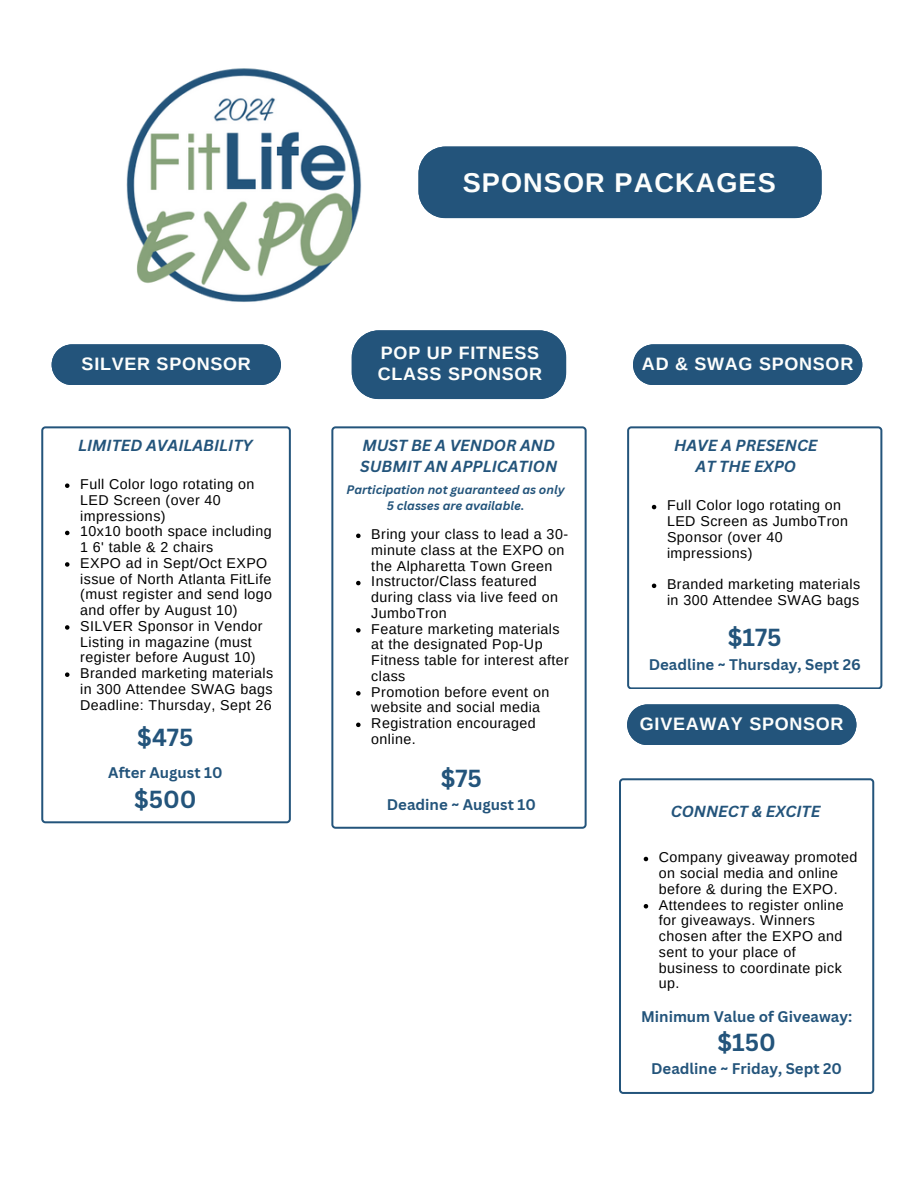
<style>
.page{position:relative;width:918px;height:1188px;background:#fff}
.page>*{position:absolute;margin:0;border:0;box-sizing:border-box;transform-origin:0 0}
.t1{font:700 27.15px "Arimo";letter-spacing:.04em;color:#fdfefd}
.t2{font:700 24px "Canva Sans";color:#23547b}
.t3{font:700 18px "Arimo";letter-spacing:.04em;color:#fdfefd}
.t4{font:italic 700 15.6px/21.3px "Canva Sans";color:#23547b;text-align:center}
.t5{font:700 15px "Canva Sans";color:#23547b}
.t6{font:14.25px/15.8px "Arimo";letter-spacing:.03em;color:#000}
.t7{font:italic 700 12px/16px "Canva Sans";color:#23547b;text-align:center}
</style>
<div class="page">
<img style="left:126px;top:68px;width:236px;height:296px">
<div style="left:633px;top:344px;width:229px;height:41px;background:#23547b"></div>
<div style="left:52px;top:344px;width:229px;height:41px;background:#23547b"></div>
<svg style="left:41px;top:426px;width:250px;height:397px"></svg>
<svg style="left:65px;top:483px;width:4px;height:5px"></svg>
<svg style="left:65px;top:531px;width:4px;height:4px"></svg>
<svg style="left:65px;top:562px;width:4px;height:5px"></svg>
<svg style="left:65px;top:625px;width:4px;height:5px"></svg>
<svg style="left:65px;top:672px;width:4px;height:5px"></svg>
<svg style="left:627px;top:426px;width:255px;height:263px"></svg>
<svg style="left:652px;top:505px;width:4px;height:4px"></svg>
<svg style="left:652px;top:584px;width:4px;height:4px"></svg>
<div style="left:352px;top:330px;width:214px;height:69px;background:#23547b"></div>
<svg style="left:331px;top:426px;width:256px;height:403px"></svg>
<svg style="left:356px;top:534px;width:5px;height:4px"></svg>
<svg style="left:356px;top:581px;width:5px;height:4px"></svg>
<svg style="left:356px;top:628px;width:5px;height:5px"></svg>
<svg style="left:356px;top:691px;width:5px;height:5px"></svg>
<svg style="left:356px;top:723px;width:5px;height:4px"></svg>
<div style="left:627px;top:704px;width:229px;height:41px;background:#23547b"></div>
<svg style="left:619px;top:778px;width:255px;height:316px"></svg>
<svg style="left:644px;top:857px;width:4px;height:4px"></svg>
<svg style="left:644px;top:904px;width:4px;height:5px"></svg>
<div style="left:418px;top:147px;width:404px;height:71px;background:#23547b"></div>
<h5 class="t1" style="left:463px;top:167px;width:315px">SPONSOR PACKAGES</h5>
<p class="t3" style="left:381px;top:343px;width:160px">POP UP FITNESS</p>
<p class="t3" style="left:378px;top:364px;width:166px">CLASS SPONSOR</p>
<h3 class="t3" style="left:82px;top:354px;width:171px">SILVER SPONSOR</h3>
<p class="t3" style="left:642px;top:354px;width:213px">AD &amp; SWAG SPONSOR</p>
<p class="t4" style="left:78px;top:434px;width:176px">LIMITED AVAILABILITY</p>
<p class="t6" style="left:80px;top:476px;width:176px">Full Color logo rotating on<br>LED Screen (over 40 impressions)</p>
<p class="t6" style="left:80px;top:524px;width:193px">10x10 booth space including<br>1 6' table &amp; 2 chairs</p>
<p class="t6" style="left:80px;top:555px;width:193px">EXPO ad in Sept/Oct EXPO issue of North Atlanta FitLife (must register and send logo and offer by August 10)</p>
<h4 class="t6" style="left:80px;top:618px;width:184px">SILVER Sponsor in Vendor<br>Listing in magazine (must register before August 10)</h4>
<p class="t6" style="left:80px;top:665px;width:195px;text-align:justify">Branded marketing materials in 300 Attendee SWAG bags Deadline: Thursday, Sept 26</p>
<p class="t2" style="left:137px;top:721px;width:58px">$475</p>
<p class="t5" style="left:108px;top:762px;width:116px">After August 10</p>
<p class="t2" style="left:134px;top:783px;width:64px">$500</p>
<h4 class="t4" style="left:360px;top:434px;width:199px;text-align:left">MUST BE A VENDOR AND<br>SUBMIT AN APPLICATION</h4>
<p class="t7" style="left:347px;top:481px;width:220px">Participation not guaranteed as only<br>5 classes are available.</p>
<p class="t6" style="left:371px;top:526px;width:198px">Bring your class to lead a 30- minute class at the EXPO on the Alpharetta Town Green</p>
<p class="t6" style="left:371px;top:574px;width:188px">Instructor/Class featured during class via live feed on<br>JumboTron</p>
<p class="t6" style="left:371px;top:621px;width:199px">Feature marketing materials at the designated Pop-Up<br>Fitness table for interest after class</p>
<p class="t6" style="left:371px;top:684px;width:180px">Promotion before event on website and social media</p>
<h5 class="t6" style="left:371px;top:715px;width:166px">Registration encouraged online.</h5>
<p class="t2" style="left:441px;top:761px;width:43px">$75</p>
<p class="t5" style="left:387px;top:794px;width:151px">Deadine ~ August 10</p>
<h5 class="t4" style="left:674px;top:434px;width:145px">HAVE A PRESENCE<br>AT THE EXPO</h5>
<p class="t6" style="left:667px;top:498px;width:183px">Full Color logo rotating on<br>LED Screen as JumboTron<br>Sponsor (over 40 impressions)</p>
<h2 class="t6" style="left:667px;top:576px;width:195px">Branded marketing materials in 300 Attendee SWAG bags</h2>
<h4 class="t2" style="left:728px;top:621px;width:55px">$175</h4>
<h4 class="t5" style="left:649px;top:654px;width:214px">Deadline ~ Thursday, Sept 26</h4>
<h5 class="t3" style="left:640px;top:714px;width:205px">GIVEAWAY SPONSOR</h5>
<p class="t4" style="left:671px;top:800px;width:151px">CONNECT &amp; EXCITE</p>
<p class="t6" style="left:659px;top:850px;width:200px">Company giveaway promoted on social media and online before &amp; during the EXPO.</p>
<h4 class="t6" style="left:659px;top:897px;width:186px">Attendees to register online for giveaways. Winners chosen after the EXPO and sent to your place of business to coordinate pick up.</h4>
<p class="t5" style="left:641px;top:1006px;width:213px">Minimum Value of Giveaway:</p>
<p class="t2" style="left:717px;top:1025px;width:60px">$150</p>
<p class="t5" style="left:651px;top:1058px;width:192px">Deadline ~ Friday, Sept 20</p>
</div>
